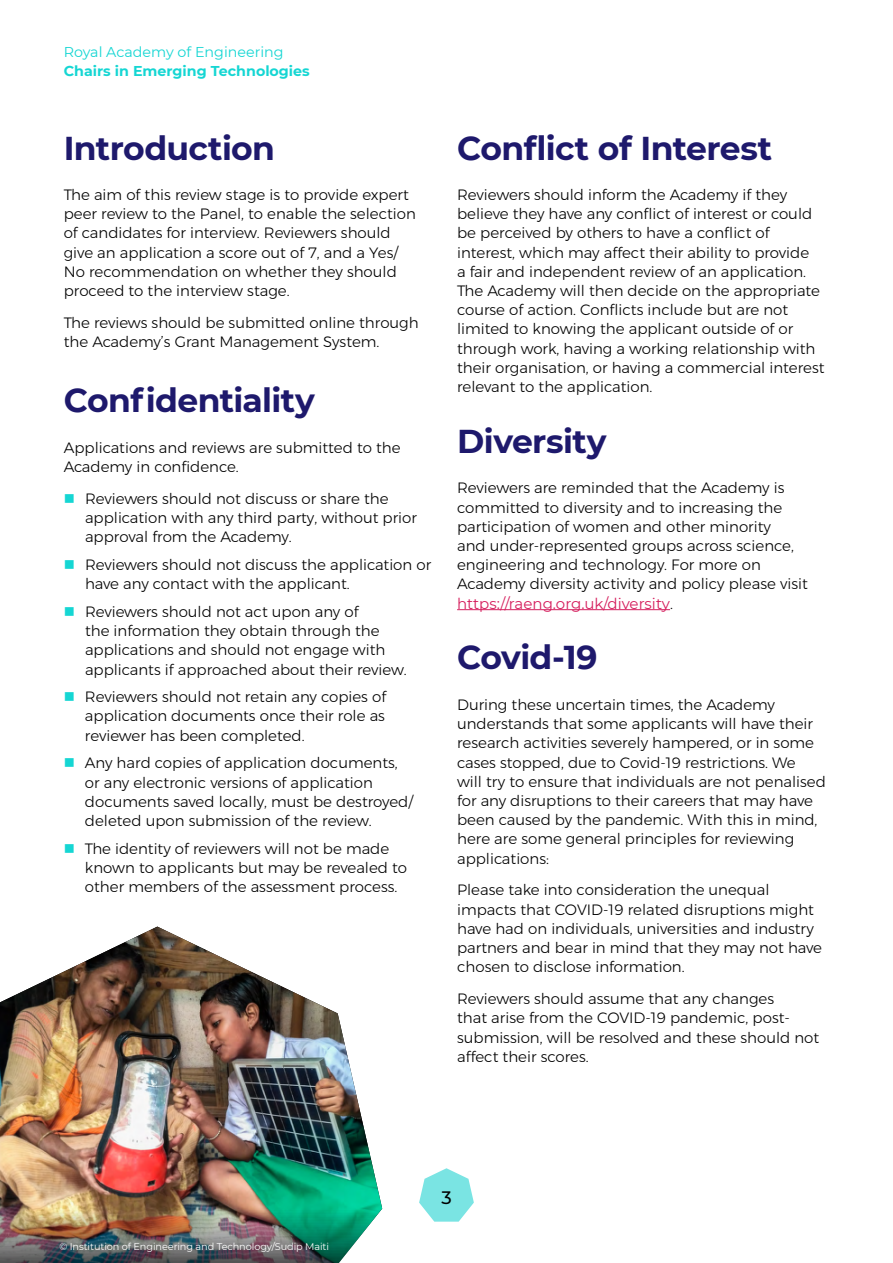
<style>
.page{position:relative;width:893px;height:1263px;background:#fff}
.page>*{position:absolute;margin:0;border:0;box-sizing:border-box;transform-origin:0 0}
.t1{font:700 33px "Montserrat";letter-spacing:-.02em;color:#1e196c}
.t2{font:500 18px "Montserrat";color:#000}
.t3{font:300 15px/19.2px "Montserrat";color:#000}
.t4{font:700 14.25px "Montserrat";color:#15d6d3}
.t5{font:14.25px "Montserrat";color:#15d6d3}
.t6{font:9.75px "Montserrat";letter-spacing:-.01em;color:#fff}
.t7{font:9.75px "Montserrat";letter-spacing:-.015em;color:#000}
.s1{color:#15d6d3}
.s2{font-weight:400;color:#d51e5d}
</style>
<div class="page">
<hr style="left:457px;top:609px;width:213px;height:1px;background:#d51e5d">
<img style="left:0;top:926px;width:382px;height:337px">
<svg style="left:419px;top:1168px;width:55px;height:53px"></svg>
<p class="t5" style="left:64px;top:43px;width:221px">Royal Academy of Engineering</p>
<p class="t4" style="left:64px;top:60px;width:247px">Chairs in Emerging Technologies</p>
<h1 class="t1" style="left:64px;top:124px;width:213px">Introduction</h1>
<p class="t3" style="left:64px;top:185px;width:354px">The aim of this review stage is to provide expert peer review to the Panel, to enable the selection of candidates for interview. Reviewers should give an application a score out of 7, and a Yes/ No recommendation on whether they should proceed to the interview stage.</p>
<p class="t3" style="left:64px;top:313px;width:356px">The reviews should be submitted online through the Academy’s Grant Management System.</p>
<h1 class="t1" style="left:64px;top:377px;width:253px">Confidentiality</h1>
<p class="t3" style="left:64px;top:438px;width:338px">Applications and reviews are submitted to the<br>Academy in confidence.</p>
<p class="t3" style="left:85px;top:489px;width:333px;text-indent:-21px"><span class="s1">■</span> Reviewers should not discuss or share the application with any third party, without prior approval from the Academy.</p>
<p class="t3" style="left:85px;top:555px;width:348px;text-indent:-21px"><span class="s1">■</span> Reviewers should not discuss the application or have any contact with the applicant.</p>
<p class="t3" style="left:85px;top:602px;width:323px;text-indent:-21px"><span class="s1">■</span> Reviewers should not act upon any of<br>the information they obtain through the applications and should not engage with applicants if approached about their review.</p>
<p class="t3" style="left:85px;top:687px;width:303px;text-align:justify;text-indent:-21px"><span class="s1">■</span> Reviewers should not retain any copies of application documents once their role as reviewer has been completed.</p>
<p class="t3" style="left:85px;top:753px;width:330px;text-indent:-21px"><span class="s1">■</span> Any hard copies of application documents, or any electronic versions of application documents saved locally, must be destroyed/ deleted upon submission of the review.</p>
<p class="t3" style="left:85px;top:838px;width:324px;text-indent:-21px"><span class="s1">■</span> The identity of reviewers will not be made known to applicants but may be revealed to other members of the assessment process.</p>
<h1 class="t1" style="left:457px;top:124px;width:316px">Conflict of Interest</h1>
<p class="t3" style="left:457px;top:185px;width:369px">Reviewers should inform the Academy if they believe they have any conflict of interest or could be perceived by others to have a conflict of interest, which may affect their ability to provide<br>a fair and independent review of an application.<br>The Academy will then decide on the appropriate course of action. Conflicts include but are not limited to knowing the applicant outside of or through work, having a working relationship with their organisation, or having a commercial interest relevant to the application.</p>
<h1 class="t1" style="left:457px;top:417px;width:151px">Diversity</h1>
<p class="t3" style="left:457px;top:478px;width:352px">Reviewers are reminded that the Academy is committed to diversity and to increasing the participation of women and other minority<br>and under-represented groups across science, engineering and technology. For more on Academy diversity activity and policy please visit <span class="s2">https://raeng.org.uk/diversity</span>.</p>
<h1 class="t1" style="left:457px;top:634px;width:142px">Covid-19</h1>
<p class="t3" style="left:457px;top:695px;width:370px">During these uncertain times, the Academy understands that some applicants will have their research activities severely hampered, or in some cases stopped, due to Covid-19 restrictions. We<br>will try to ensure that individuals are not penalised for any disruptions to their careers that may have been caused by the pandemic. With this in mind, here are some general principles for reviewing applications:</p>
<p class="t3" style="left:457px;top:880px;width:366px">Please take into consideration the unequal impacts that COVID-19 related disruptions might have had on individuals, universities and industry partners and bear in mind that they may not have chosen to disclose information.</p>
<p class="t3" style="left:457px;top:989px;width:364px">Reviewers should assume that any changes<br>that arise from the COVID-19 pandemic, post&shy;submission, will be resolved and these should not affect their scores.</p>
<p class="t7" style="left:605px;top:998px;width:88px">© Rolls Royce PLC</p>
<p class="t6" style="left:60px;top:1240px;width:271px">© Institution of Engineering and Technology/Sudip Maiti</p>
<p class="t2" style="left:441px;top:1185px;width:12px">3</p>
</div>
